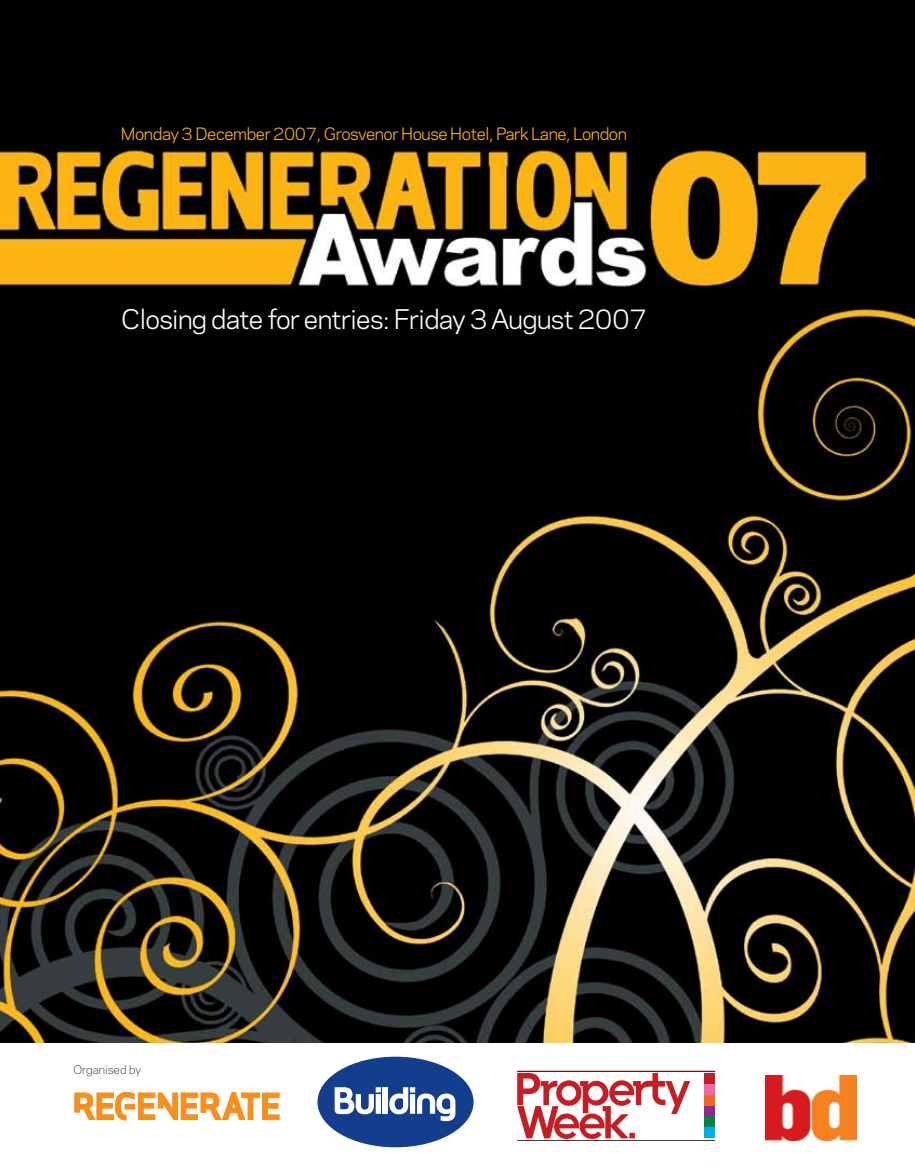
<style>
.page{position:relative;width:915px;height:1170px;background:#fff}
.page>*{position:absolute;margin:0;border:0;box-sizing:border-box;transform-origin:0 0}
.t1{font:25.35px "Galaxie Polaris";letter-spacing:-.025em;color:#fff}
.t2{font:16.05px "Galaxie Polaris";letter-spacing:-.025em;color:#fcb415}
.t3{font:300 11.1px "Galaxie Polaris";color:#000}
</style>
<div class="page">
<img style="left:0;top:0;width:914px;height:1042px">
<div style="left:317px;top:1056px;width:156px;height:91px;background:#133d8d;border-radius:50%"></div>
<div style="left:382px;top:1087px;width:6px;height:26px;background:#fff"></div>
<svg style="left:389px;top:1087px;width:66px;height:33px"></svg>
<svg style="left:334px;top:1087px;width:47px;height:27px"></svg>
<svg style="left:74px;top:1092px;width:205px;height:28px"></svg>
<hr style="left:517px;top:1140px;width:198px;height:1px;background:#000">
<div style="left:704px;top:1072px;width:10px;height:11px;background:#c51d23"></div>
<div style="left:704px;top:1083px;width:10px;height:11px;background:#f067a6"></div>
<div style="left:704px;top:1094px;width:10px;height:11px;background:#f26522"></div>
<div style="left:704px;top:1105px;width:10px;height:11px;background:#91278f"></div>
<div style="left:704px;top:1116px;width:10px;height:11px;background:#008348"></div>
<div style="left:704px;top:1127px;width:10px;height:11px;background:#00adef"></div>
<svg style="left:517px;top:1072px;width:173px;height:66px"></svg>
<hr style="left:517px;top:1070px;width:198px;height:1px;background:#000">
<img style="left:765px;top:1075px;width:90px;height:65px">
<p class="t2" style="left:121px;top:121px;width:507px">Monday 3 December 2007, Grosvenor House Hotel, Park Lane, London</p>
<h1 class="t1" style="left:121px;top:300px;width:527px">Closing date for entries: Friday 3 August 2007</h1>
<p class="t3" style="left:73px;top:1061px;width:69px">Organised by</p>
</div>
